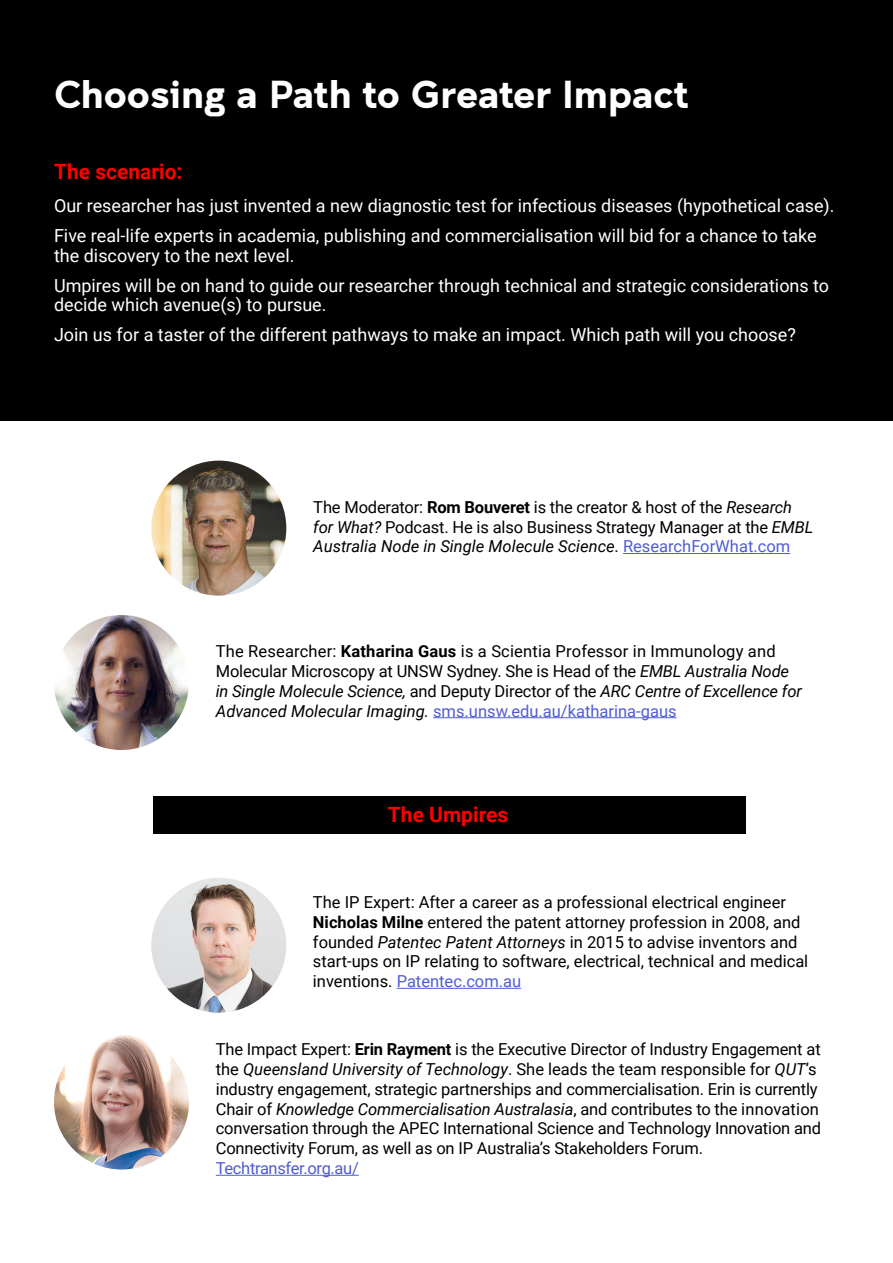
<style>
.page{position:relative;width:893px;height:1263px;background:#fff}
.page>*{position:absolute;margin:0;border:0;box-sizing:border-box;transform-origin:0 0}
.t1{font:700 39px "Clancy";color:#fff}
.t2{font:700 21px "Roboto";color:#f00}
.t3{font:18px/19.5px "Roboto";color:#fff}
.t4{font:16.5px/19.8px "Roboto";letter-spacing:-.01em;color:#000}
.t5{font:16.5px "Roboto";letter-spacing:-.02em;color:#4f5cd6}
.s1{font-weight:700}
.s2{font-style:italic}
.s3{color:#4f5cd6}
</style>
<div class="page">
<div style="left:0;top:0;width:893px;height:420px;background:#000"></div>
<hr style="left:433px;top:717px;width:244px;height:1px;background:#4f5cd6">
<hr style="left:623px;top:553px;width:167px;height:1px;background:#4f5cd6">
<img style="left:151px;top:461px;width:135px;height:135px;border-radius:68px">
<img style="left:54px;top:615px;width:135px;height:135px;border-radius:68px">
<hr style="left:397px;top:988px;width:124px;height:1px;background:#4f5cd6">
<img style="left:54px;top:1034px;width:135px;height:135px;border-radius:68px">
<hr style="left:216px;top:1175px;width:143px;height:1px;background:#4f5cd6">
<img style="left:151px;top:878px;width:135px;height:135px;border-radius:68px">
<div style="left:153px;top:796px;width:593px;height:38px;background:#000"></div>
<p class="t1" style="left:54px;top:71px;width:636px">Choosing a Path to Greater Impact</p>
<p class="t2" style="left:54px;top:157px;width:130px">The scenario:</p>
<p class="t3" style="left:54px;top:196px;width:782px">Our researcher has just invented a new diagnostic test for infectious diseases (hypothetical case).</p>
<p class="t3" style="left:54px;top:226px;width:764px">Five real-life experts in academia, publishing and commercialisation will bid for a chance to take the discovery to the next level.</p>
<p class="t3" style="left:54px;top:275px;width:777px">Umpires will be on hand to guide our researcher through technical and strategic considerations to decide which avenue(s) to pursue.</p>
<p class="t3" style="left:54px;top:325px;width:743px">Join us for a taster of the different pathways to make an impact. Which path will you choose?</p>
<p class="t4" style="left:313px;top:496px;width:501px">The Moderator: <span class="s1">Rom Bouveret</span> is the creator &amp; host of the <span class="s2">Research for What?</span> Podcast. He is also Business Strategy Manager at the <span class="s2">EMBL<br>Australia Node in Single Molecule Science</span>. <span class="s3">ResearchForWhat.com</span></p>
<p class="t4" style="left:216px;top:641px;width:588px">The Researcher: <span class="s1">Katharina Gaus</span> is a Scientia Professor in Immunology and Molecular Microscopy at UNSW Sydney. She is Head of the <span class="s2">EMBL Australia Node in Single Molecule Science,</span> and Deputy Director of the <span class="s2">ARC Centre of Excellence for Advanced Molecular Imaging.</span> <span class="s3">sms.unsw.edu.au/katharina-gaus</span></p>
<p class="t2" style="left:388px;top:800px;width:122px">The Umpires</p>
<p class="t4" style="left:313px;top:891px;width:497px">The IP Expert: After a career as a professional electrical engineer <span class="s1">Nicholas Milne</span> entered the patent attorney profession in 2008, and founded <span class="s2">Patentec Patent Attorneys</span> in 2015 to advise inventors and start-ups on IP relating to software, electrical, technical and medical inventions. <span class="s3">Patentec.com.au</span></p>
<p class="t4" style="left:216px;top:1039px;width:607px">The Impact Expert: <span class="s1">Erin Rayment</span> is the Executive Director of Industry Engagement at the <span class="s2">Queensland University of Technology</span>. She leads the team responsible for <span class="s2">QUT</span>’s industry engagement, strategic partnerships and commercialisation. Erin is currently Chair of <span class="s2">Knowledge Commercialisation Australasia</span>, and contributes to the innovation conversation through the APEC International Science and Technology Innovation and Connectivity Forum, as well as on IP Australia’s Stakeholders Forum.</p>
<p class="t5" style="left:216px;top:1156px;width:145px">Techtransfer.org.au/</p>
</div>
